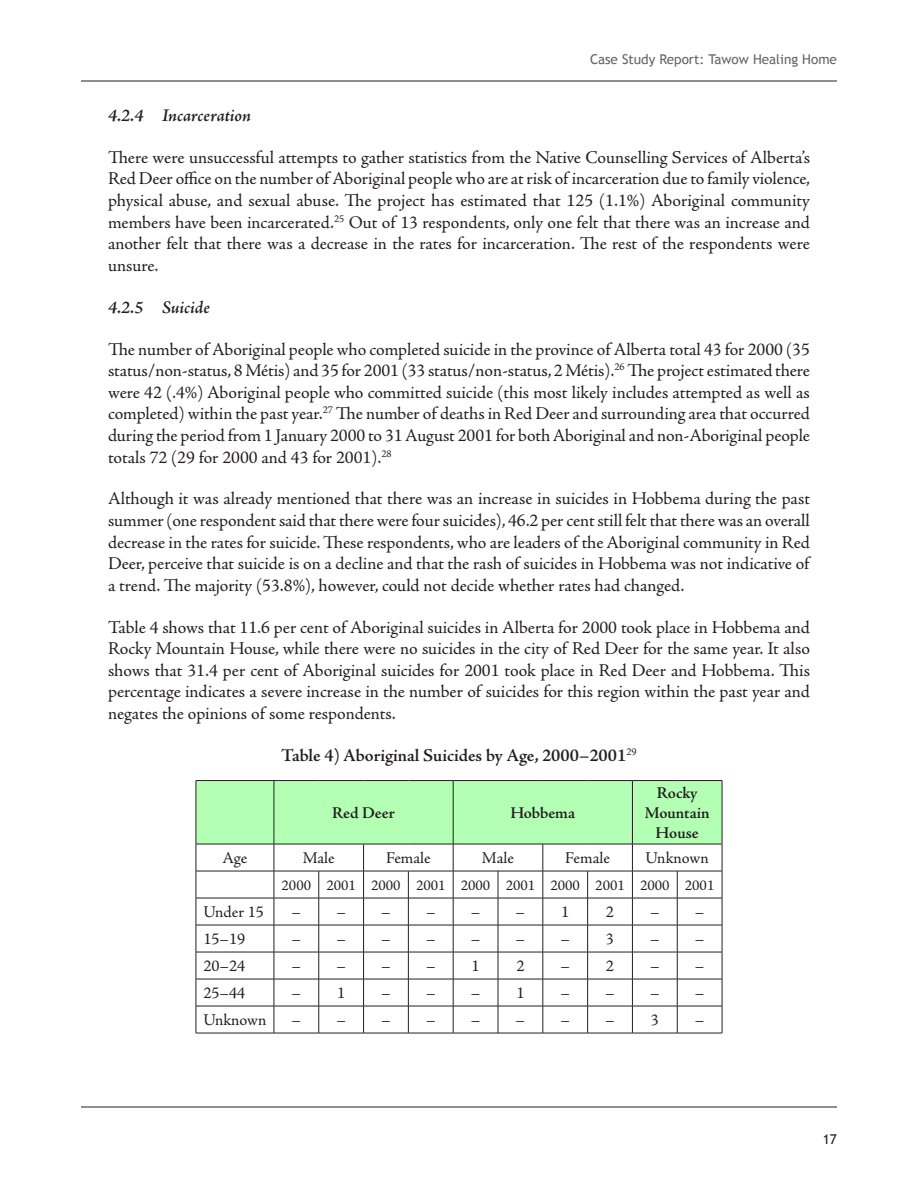
<style>
.page{position:relative;width:918px;height:1188px;background:#fff}
.page>*{position:absolute;margin:0;border:0;box-sizing:border-box;transform-origin:0 0}
.t1{font:18px/21.6px "Adobe Jenson Pro";letter-spacing:-.005em;color:#231f20;text-align:justify}
.t2{font:600 18px "Adobe Jenson Pro";letter-spacing:-.005em;color:#231f20}
.t3{font:italic 600 18px "Adobe Jenson Pro";letter-spacing:-.005em;color:#231f20}
.t4{font:16.5px "Adobe Jenson Pro";color:#231f20}
.t5{font:600 16.5px/19.8px "Adobe Jenson Pro";letter-spacing:-.005em;color:#231f20;text-align:center}
.t6{font:15px "Adobe Jenson Pro";color:#231f20}
.t7{font:13.5px "Trebuchet MS";color:#636466}
.t8{font:13.5px "Trebuchet MS";color:#231f20}
</style>
<div class="page">
<hr style="left:81px;top:81px;width:756px;height:1px;background:#231f20">
<hr style="left:81px;top:1107px;width:756px;height:1px;background:#231f20">
<hr style="left:196px;top:780px;width:78px;height:1px;background:#231f20">
<hr style="left:274px;top:780px;width:45px;height:1px;background:#231f20">
<hr style="left:319px;top:780px;width:45px;height:1px;background:#231f20">
<hr style="left:364px;top:780px;width:44px;height:1px;background:#231f20">
<hr style="left:408px;top:780px;width:45px;height:1px;background:#231f20">
<hr style="left:453px;top:780px;width:45px;height:1px;background:#231f20">
<hr style="left:498px;top:780px;width:45px;height:1px;background:#231f20">
<hr style="left:543px;top:780px;width:45px;height:1px;background:#231f20">
<hr style="left:588px;top:780px;width:44px;height:1px;background:#231f20">
<hr style="left:632px;top:780px;width:45px;height:1px;background:#231f20">
<hr style="left:677px;top:780px;width:45px;height:1px;background:#231f20">
<svg style="left:196px;top:781px;width:527px;height:252px"></svg>
<hr style="left:196px;top:1033px;width:78px;height:1px;background:#231f20">
<hr style="left:274px;top:1033px;width:45px;height:1px;background:#231f20">
<hr style="left:319px;top:1033px;width:45px;height:1px;background:#231f20">
<hr style="left:364px;top:1033px;width:44px;height:1px;background:#231f20">
<hr style="left:408px;top:1033px;width:45px;height:1px;background:#231f20">
<hr style="left:453px;top:1033px;width:45px;height:1px;background:#231f20">
<hr style="left:498px;top:1033px;width:45px;height:1px;background:#231f20">
<hr style="left:543px;top:1033px;width:45px;height:1px;background:#231f20">
<hr style="left:588px;top:1033px;width:44px;height:1px;background:#231f20">
<hr style="left:632px;top:1033px;width:45px;height:1px;background:#231f20">
<hr style="left:677px;top:1033px;width:45px;height:1px;background:#231f20">
<p class="t7" style="left:590px;top:51px;width:248px">Case Study Report: Tawow Healing Home</p>
<p class="t3" style="left:108px;top:105px;width:145px">4.2.4 Incarceration</p>
<p class="t1" style="left:108px;top:147px;width:704px">There were unsuccessful attempts to gather statistics from the Native Counselling Services of Alberta’s Red Deer office on the number of Aboriginal people who are at risk of incarceration due to family violence, physical abuse, and sexual abuse. The project has estimated that 125 (1.1%) Aboriginal community members have been incarcerated.<sup>25</sup> Out of 13 respondents, only one felt that there was an increase and another felt that there was a decrease in the rates for incarceration. The rest of the respondents were unsure.</p>
<p class="t3" style="left:108px;top:297px;width:103px">4.2.5 Suicide</p>
<p class="t1" style="left:108px;top:338px;width:704px">The number of Aboriginal people who completed suicide in the province of Alberta total 43 for 2000 (35 status/non-status, 8 Métis) and 35 for 2001 (33 status/non-status, 2 Métis).<sup>26</sup> The project estimated there were 42 (.4%) Aboriginal people who committed suicide (this most likely includes attempted as well as completed) within the past year.<sup>27</sup> The number of deaths in Red Deer and surrounding area that occurred during the period from 1 January 2000 to 31 August 2001 for both Aboriginal and non-Aboriginal people totals 72 (29 for 2000 and 43 for 2001).<sup>28</sup></p>
<p class="t1" style="left:108px;top:488px;width:704px">Although it was already mentioned that there was an increase in suicides in Hobbema during the past summer (one respondent said that there were four suicides), 46.2 per cent still felt that there was an overall decrease in the rates for suicide. These respondents, who are leaders of the Aboriginal community in Red Deer, perceive that suicide is on a decline and that the rash of suicides in Hobbema was not indicative of a trend. The majority (53.8%), however, could not decide whether rates had changed.</p>
<p class="t1" style="left:108px;top:617px;width:704px">Table 4 shows that 11.6 per cent of Aboriginal suicides in Alberta for 2000 took place in Hobbema and Rocky Mountain House, while there were no suicides in the city of Red Deer for the same year. It also shows that 31.4 per cent of Aboriginal suicides for 2001 took place in Red Deer and Hobbema. This percentage indicates a severe increase in the number of suicides for this region within the past year and negates the opinions of some respondents.</p>
<p class="t2" style="left:281px;top:745px;width:357px">Table 4) Aboriginal Suicides by Age, 2000–2001<sup>29</sup></p>
<p class="t5" style="left:332px;top:803px;width:64px">Red Deer</p>
<p class="t5" style="left:510px;top:803px;width:66px">Hobbema</p>
<p class="t5" style="left:645px;top:784px;width:66px">Rocky<br>Mountain<br>House</p>
<p class="t4" style="left:222px;top:849px;width:26px">Age</p>
<p class="t4" style="left:303px;top:849px;width:34px">Male</p>
<p class="t4" style="left:386px;top:849px;width:46px">Female</p>
<p class="t4" style="left:482px;top:849px;width:34px">Male</p>
<p class="t4" style="left:565px;top:849px;width:46px">Female</p>
<p class="t4" style="left:646px;top:849px;width:65px">Unknown</p>
<p class="t6" style="left:282px;top:877px;width:434px">2000 2001 2000 2001 2000 2001 2000 2001 2000 2001</p>
<p class="t4" style="left:203px;top:903px;width:62px">Under 15</p>
<p class="t4" style="left:292px;top:903px;width:56px">– –</p>
<p class="t4" style="left:381px;top:903px;width:56px">– –</p>
<p class="t4" style="left:471px;top:903px;width:56px">– –</p>
<p class="t4" style="left:561px;top:903px;width:10px">1</p>
<p class="t4" style="left:606px;top:903px;width:10px">2</p>
<p class="t4" style="left:650px;top:903px;width:56px">– –</p>
<p class="t4" style="left:203px;top:930px;width:43px">15–19</p>
<p class="t4" style="left:292px;top:930px;width:56px">– –</p>
<p class="t4" style="left:381px;top:930px;width:56px">– –</p>
<p class="t4" style="left:471px;top:930px;width:56px">– –</p>
<p class="t4" style="left:560px;top:930px;width:55px">– 3</p>
<p class="t4" style="left:650px;top:930px;width:56px">– –</p>
<p class="t4" style="left:203px;top:957px;width:43px">20–24</p>
<p class="t4" style="left:292px;top:957px;width:56px">– –</p>
<p class="t4" style="left:381px;top:957px;width:56px">– –</p>
<p class="t4" style="left:472px;top:957px;width:10px">1</p>
<p class="t4" style="left:516px;top:957px;width:10px">2</p>
<p class="t4" style="left:560px;top:957px;width:55px">– 2</p>
<p class="t4" style="left:650px;top:957px;width:56px">– –</p>
<p class="t4" style="left:203px;top:984px;width:43px">25–44</p>
<p class="t4" style="left:292px;top:984px;width:55px">– 1</p>
<p class="t4" style="left:381px;top:984px;width:56px">– –</p>
<p class="t4" style="left:471px;top:984px;width:55px">– 1</p>
<p class="t4" style="left:560px;top:984px;width:56px">– –</p>
<p class="t4" style="left:650px;top:984px;width:56px">– –</p>
<p class="t4" style="left:203px;top:1011px;width:64px">Unknown</p>
<p class="t4" style="left:292px;top:1011px;width:56px">– –</p>
<p class="t4" style="left:381px;top:1011px;width:56px">– –</p>
<p class="t4" style="left:471px;top:1011px;width:56px">– –</p>
<p class="t4" style="left:560px;top:1011px;width:56px">– –</p>
<p class="t4" style="left:651px;top:1011px;width:10px">3</p>
<p class="t4" style="left:695px;top:1011px;width:11px">–</p>
<p class="t8" style="left:823px;top:1131px;width:8px">17</p>
</div>
